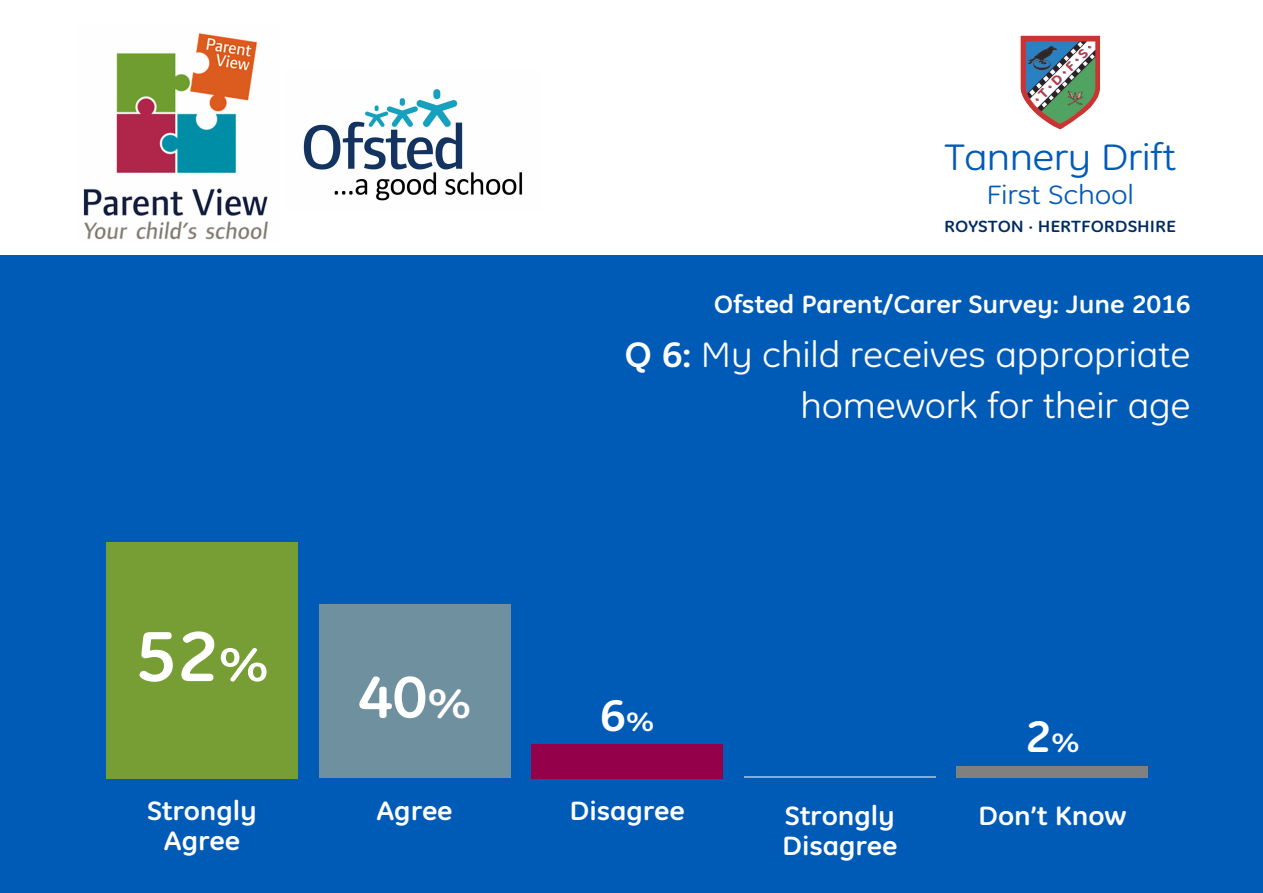
<style>
.page{position:relative;width:1263px;height:893px;background:#fff}
.page>*{position:absolute;margin:0;border:0;box-sizing:border-box;transform-origin:0 0}
.t1{font:700 72px "GE Inspira";color:#fff;scale:1.1 1}
.t2{font:700 59.85px "GE Inspira";color:#fff;scale:1.1 1}
.t3{font:700 45px "GE Inspira";color:#fff;scale:1.1 1}
.t4{font:37.5px "GE Inspira";letter-spacing:-.015em;color:#005bb7;scale:1.15 1}
.t5{font:36px/50.6px "GE Inspira";letter-spacing:-.005em;color:#fff;text-align:right;scale:1.1 1}
.t6{font:700 27px/30px "GE Inspira";letter-spacing:-.005em;color:#fff;text-align:center;scale:1.1 1}
.t7{font:27px "GE Inspira";letter-spacing:-.01em;color:#005bb7;scale:1.15 1}
.t8{font:700 25.5px "GE Inspira";letter-spacing:-.005em;color:#fff;scale:1.1 1}
.t9{font:700 16.5px "GE Inspira";color:#002b62;scale:1.15 1}
.s1{font-size:48px}
.s2{font-size:7.5px}
.s3{font-size:41.85px}
.s4{font-weight:700}
.s5{font-size:27px}
</style>
<div class="page">
<div style="left:0;top:255px;width:1263px;height:638px;background:#005bb7"></div>
<div style="left:106px;top:542px;width:192px;height:236px;background:#769e35"></div>
<div style="left:319px;top:604px;width:191px;height:174px;background:#6e909f"></div>
<div style="left:531px;top:744px;width:192px;height:34px;background:#95004a"></div>
<div style="left:957px;top:766px;width:191px;height:12px;background:#808080"></div>
<hr style="left:744px;top:777px;width:191px;height:1px;background:#80addb">
<img style="left:1020px;top:35px;width:80px;height:95px">
<img style="left:83px;top:33px;width:185px;height:207px">
<img style="left:303px;top:89px;width:220px;height:112px">
<h1 class="t1" style="left:135px;top:632px;width:123px">52<span class="s1">%</span></h1>
<p class="t6" style="left:147px;top:799px;width:101px">Strongly<br>Agree</p>
<h3 class="t4" style="left:944px;top:145px;width:203px">Tannery Drift</h3>
<p class="t7" style="left:986px;top:186px;width:130px">First School</p>
<p class="t9" style="left:944px;top:220px;width:203px">ROYSTON <span class="s2">•</span> HERTFORDSHIRE</p>
<h2 class="t2" style="left:358px;top:677px;width:105px">40<span class="s3">%</span></h2>
<p class="t8" style="left:714px;top:296px;width:435px">Ofsted Parent/Carer Survey: June 2016</p>
<h3 class="t5" style="left:624px;top:333px;width:516px"><span class="s4">Q 6:</span> My child receives appropriate homework for their age</h3>
<h3 class="t3" style="left:600px;top:701px;width:51px">6<span class="s5">%</span></h3>
<h3 class="t3" style="left:1025px;top:722px;width:51px">2<span class="s5">%</span></h3>
<p class="t6" style="left:377px;top:799px;width:71px">Agree</p>
<p class="t6" style="left:570px;top:799px;width:106px">Disagree</p>
<p class="t6" style="left:782px;top:803px;width:106px;text-align:left">Strongly<br>Disagree</p>
<p class="t6" style="left:978px;top:803px;width:136px">Don’t Know</p>
</div>
